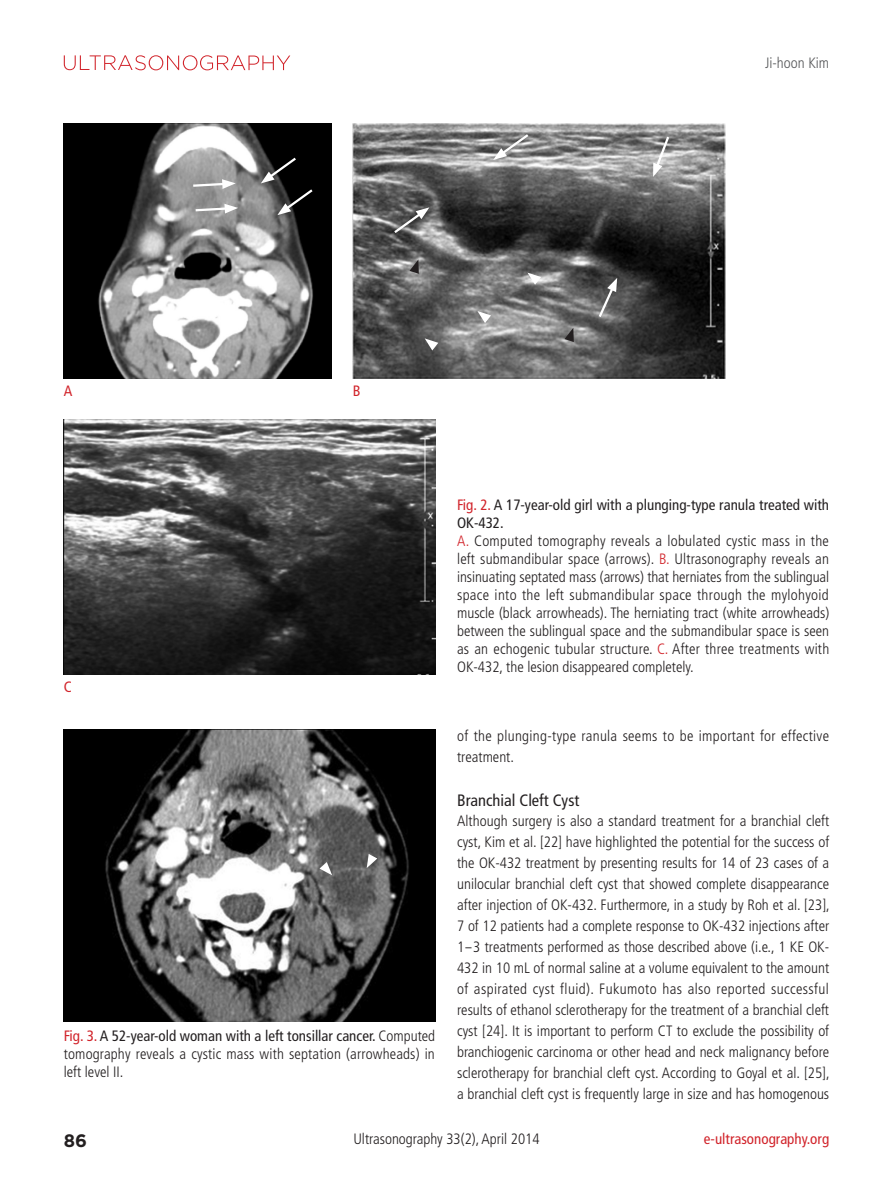
<style>
.page{position:relative;width:893px;height:1191px;background:#fff}
.page>*{position:absolute;margin:0;border:0;box-sizing:border-box;transform-origin:0 0}
.t1{font:700 18px "Gotham";color:#231f20}
.소제{font:condensed 16.5px "Frutiger LT Std";color:#231f20}
.본문{font:300 condensed 15px/21px "Frutiger LT Std";color:#231f20;text-align:justify}
.fig-설명{font:300 condensed 15px/18px "Frutiger LT Std";color:#231f20;text-align:justify}
.fig-제목{font:300 condensed 15px/18px "Frutiger LT Std";letter-spacing:.01em;color:#231f20;text-align:justify}
.본문-2{font:300 condensed 15px/21px "Frutiger LT Std";letter-spacing:.02em;color:#231f20}
.fig-제목-2{font:condensed 15px/18px "Frutiger LT Std";color:#231f20}
.t2{font:condensed 15px "Frutiger LT Std";color:#d1232a}
.t3{font:300 condensed 15px "Frutiger LT Std";color:#57585a}
.s1{font-weight:400;color:#d1232a}
.s2{font-weight:400}
.s3{color:#d1232a}
</style>
<div class="page">
<svg style="left:64px;top:55px;width:226px;height:15px"></svg>
<img style="left:64px;top:729px;width:372px;height:292px">
<svg style="left:319px;top:862px;width:13px;height:13px"></svg>
<svg style="left:367px;top:854px;width:10px;height:14px"></svg>
<img style="left:64px;top:419px;width:372px;height:255px">
<img style="left:64px;top:123px;width:268px;height:255px">
<img style="left:353px;top:123px;width:372px;height:255px">
<svg style="left:191px;top:179px;width:45px;height:10px"></svg>
<svg style="left:193px;top:204px;width:45px;height:9px"></svg>
<svg style="left:392px;top:207px;width:37px;height:28px"></svg>
<svg style="left:597px;top:278px;width:20px;height:41px"></svg>
<svg style="left:493px;top:132px;width:38px;height:28px"></svg>
<svg style="left:261px;top:155px;width:54px;height:60px;background:#333"></svg>
<svg style="left:410px;top:259px;width:9px;height:15px"></svg>
<svg style="left:564px;top:328px;width:10px;height:14px"></svg>
<svg style="left:527px;top:273px;width:14px;height:12px"></svg>
<svg style="left:477px;top:311px;width:14px;height:12px"></svg>
<svg style="left:425px;top:338px;width:13px;height:12px"></svg>
<svg style="left:653px;top:134px;width:18px;height:43px"></svg>
<p class="t3" style="left:765px;top:54px;width:66px">Ji-hoon Kim</p>
<p class="t2" style="left:64px;top:382px;width:10px">A</p>
<p class="t2" style="left:353px;top:382px;width:9px">B</p>
<p class="t2" style="left:64px;top:678px;width:10px">C</p>
<p class="fig-제목" style="left:64px;top:1026px;width:373px"><span class="s1">Fig. 3.</span> <span class="s2">A 52-year-old woman with a left tonsillar cancer.</span> Computed tomography reveals a cystic mass with septation (arrowheads) in left level II.</p>
<p class="fig-제목-2" style="left:457px;top:496px;width:374px"><span class="s3">Fig. 2.</span> A 17-year-old girl with a plunging-type ranula treated with<br>OK-432.</p>
<p class="fig-설명" style="left:457px;top:532px;width:374px"><span class="s3">A.</span> Computed tomography reveals a lobulated cystic mass in the left submandibular space (arrows). <span class="s3">B.</span> Ultrasonography reveals an insinuating septated mass (arrows) that herniates from the sublingual space into the left submandibular space through the mylohyoid muscle (black arrowheads). The herniating tract (white arrowheads) between the sublingual space and the submandibular space is seen as an echogenic tubular structure. <span class="s3">C.</span> After three treatments with OK-432, the lesion disappeared completely.</p>
<p class="본문-2" style="left:457px;top:726px;width:374px">of the plunging-type ranula seems to be important for effective treatment.</p>
<p class="소제" style="left:457px;top:790px;width:124px">Branchial Cleft Cyst</p>
<p class="본문" style="left:457px;top:810px;width:374px">Although surgery is also a standard treatment for a branchial cleft cyst, Kim et al. [22] have highlighted the potential for the success of the OK-432 treatment by presenting results for 14 of 23 cases of a unilocular branchial cleft cyst that showed complete disappearance after injection of OK-432. Furthermore, in a study by Roh et al. [23], 7 of 12 patients had a complete response to OK-432 injections after 1-3 treatments performed as those described above (i.e., 1 KE OK-432 in 10 mL of normal saline at a volume equivalent to the amount of aspirated cyst fluid). Fukumoto has also reported successful results of ethanol sclerotherapy for the treatment of a branchial cleft cyst [24]. It is important to perform CT to exclude the possibility of branchiogenic carcinoma or other head and neck malignancy before sclerotherapy for branchial cleft cyst. According to Goyal et al. [25], a branchial cleft cyst is frequently large in size and has homogenous</p>
<p class="t1" style="left:64px;top:1130px;width:25px">86</p>
<p class="본문" style="left:353px;top:1128px;width:188px">Ultrasonography 33(2), April 2014</p>
<p class="t2" style="left:704px;top:1130px;width:127px">e-ultrasonography.org</p>
</div>
